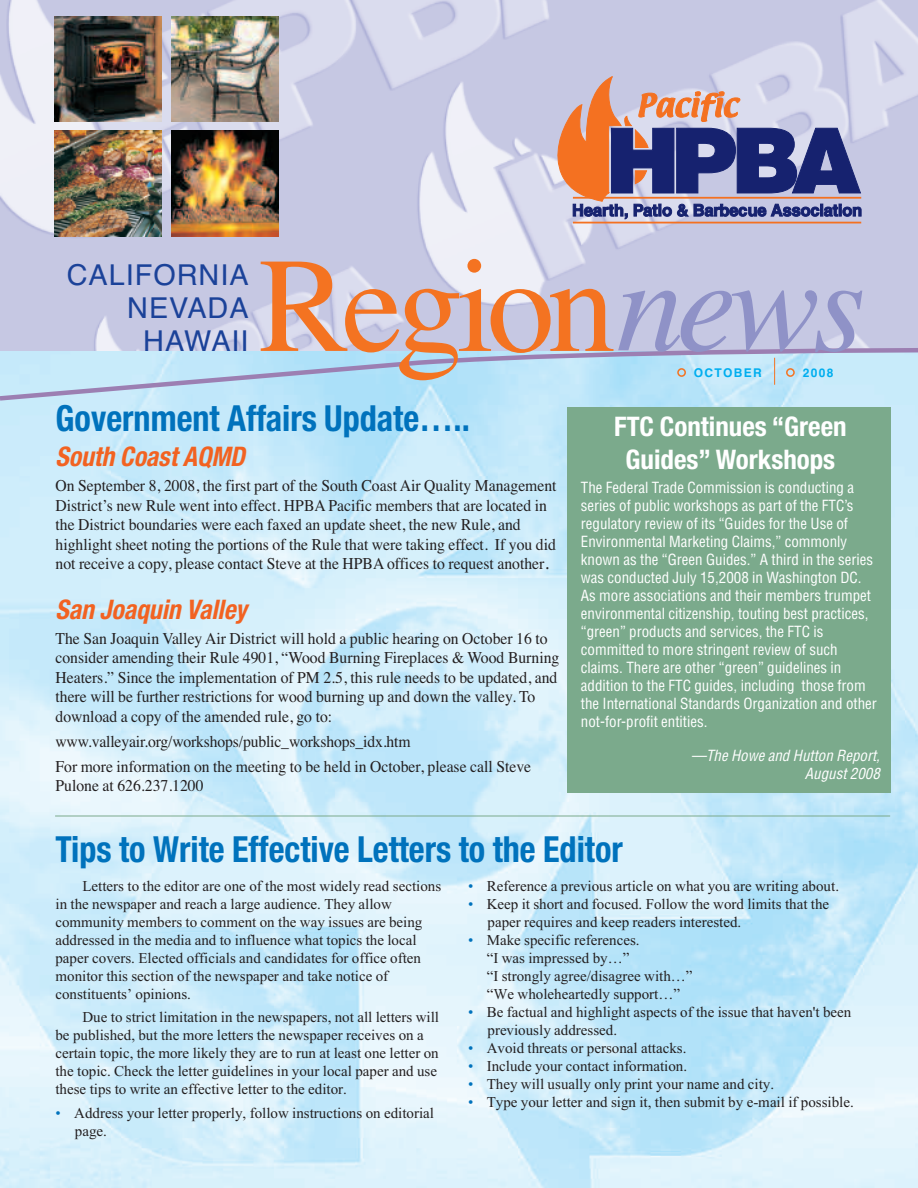
<style>
.page{position:relative;width:918px;height:1188px;background:#fff}
.page>*{position:absolute;margin:0;border:0;box-sizing:border-box;transform-origin:0 0}
.t1{font:135px "Times";letter-spacing:-.05em;color:#f47321}
.t2{font:700 condensed 36px "Helvetica Neue";color:#0072bc;scale:.95 1}
.t3{font:28.8px/33px "Helvetica";letter-spacing:.035em;color:#1b4299;text-align:right}
.t4{font:700 condensed 27px/33px "Helvetica Neue";color:#fff;text-align:center}
.t5{font:italic 700 condensed 27px "Helvetica Neue";color:#f26221;scale:.95 1}
.t6{font:16.5px/19.5px "Times";color:#231f20;scale:.95 1}
.t7{font:15px/18px "Times New Roman";color:#231f20}
.t8{font:condensed 15px/18px "Helvetica";color:#fff}
.t9{font:italic condensed 15px/18px "Helvetica";color:#fff;text-align:right}
.t10{font:12px "Helvetica Bold TT";letter-spacing:.11em;color:#00aeef}
.s1{font-family:"Times Italic TT";color:#8f92c7}
.s2{font-size:19.5px}
.s3{color:#0072bc}
</style>
<div class="page">
<img style="left:0;top:403px;width:918px;height:785px">
<img style="left:0;top:0;width:918px;height:345px">
<svg style="left:0;top:345px;width:918px;height:58px;background:#bcdbf2"></svg>
<img style="left:54px;top:130px;width:108px;height:106px">
<img style="left:54px;top:16px;width:108px;height:105px">
<img style="left:171px;top:130px;width:108px;height:106px">
<img style="left:171px;top:16px;width:108px;height:105px">
<hr style="left:573px;top:222px;width:288px;height:1px;background:#f47121">
<svg style="left:558px;top:77px;width:303px;height:142px;background:#9788a1"></svg>
<svg style="left:774px;top:358px;width:1px;height:27px"></svg>
<svg style="left:677px;top:368px;width:9px;height:9px"></svg>
<svg style="left:786px;top:368px;width:9px;height:9px"></svg>
<div style="left:567px;top:407px;width:324px;height:386px;background:#7baa8c"></div>
<hr style="left:55px;top:816px;width:835px;height:1px;background:#7baa8c">
<h3 class="t3" style="left:67px;top:258px;width:183px">CALIFORNIA<br>NEVADA<br>HAWAII</h3>
<h1 class="t1" style="left:259px;top:225px;width:608px">Region<span class="s1">news</span></h1>
<p class="t10" style="left:694px;top:365px;width:69px">OCTOBER</p>
<p class="t10" style="left:803px;top:365px;width:32px">2008</p>
<h2 class="t2" style="left:56px;top:405px;width:438px">Government Affairs Update…..</h2>
<h3 class="t5" style="left:56px;top:447px;width:201px">South Coast AQMD</h3>
<p class="t6" style="left:56px;top:476px;width:529px">On September 8, 2008, the first part of the South Coast Air Quality Management District’s new Rule went into effect. HPBA Pacific members that are located in the District boundaries were each faxed an update sheet, the new Rule, and highlight sheet noting the portions of the Rule that were taking effect. If you did not receive a copy, please contact Steve at the HPBA offices to request another<span class="s2">.</span></p>
<h3 class="t5" style="left:56px;top:600px;width:203px">San Joaquin Valley</h3>
<p class="t6" style="left:55px;top:628px;width:532px">The San Joaquin Valley Air District will hold a public hearing on October 16 to consider amending their Rule 4901, “Wood Burning Fireplaces &amp; Wood Burning Heaters.” Since the implementation of PM 2.5, this rule needs to be updated, and there will be further restrictions for wood burning up and down the valley. To download a copy of the amended rule, go to:</p>
<p class="t6" style="left:56px;top:729px;width:502px;line-height:24.9px">www.valleyair.org/workshops/public_workshops_idx.htm<br>For more information on the meeting to be held in October, please call Steve</p>
<p class="t6" style="left:56px;top:776px;width:157px">Pulone at 626.237.1200</p>
<h3 class="t4" style="left:614px;top:413px;width:234px">FTC Continues “Green<br>Guides” Workshops</h3>
<p class="t8" style="left:581px;top:479px;width:297px">The Federal Trade Commission is conducting a series of public workshops as part of the FTC’s regulatory review of its “Guides for the Use of Environmental Marketing Claims,” commonly known as the “Green Guides.” A third in the series was conducted July 15,2008 in Washington DC.<br>As more associations and their members trumpet environmental citizenship, touting best practices, “green” products and services, the FTC is committed to more stringent review of such claims. There are other “green” guidelines in addition to the FTC guides, including those from the International Standards Organization and other not-for-profit entities.</p>
<p class="t9" style="left:691px;top:747px;width:190px">—The Howe and Hutton Report,<br>August 2008</p>
<h2 class="t2" style="left:56px;top:836px;width:599px">Tips to Write Effective Letters to the Editor</h2>
<p class="t7" style="left:55px;top:877px;width:387px;text-indent:27px">Letters to the editor are one of the most widely read sections in the newspaper and reach a large audience. They allow community members to comment on the way issues are being addressed in the media and to influence what topics the local paper covers. Elected officials and candidates for office often monitor this section of the newspaper and take notice of constituents’ opinions.</p>
<p class="t7" style="left:55px;top:1008px;width:385px;text-indent:27px">Due to strict limitation in the newspapers, not all letters will be published, but the more letters the newspaper receives on a certain topic, the more likely they are to run at least one letter on the topic. Check the letter guidelines in your local paper and use these tips to write an effective letter to the editor.</p>
<p class="t7" style="left:75px;top:1104px;width:361px;text-indent:-19px"><span class="s3">•</span> Address your letter properly, follow instructions on editorial page.</p>
<p class="t7" style="left:468px;top:877px;width:373px"><span class="s3">•</span> Reference a previous article on what you are writing about.</p>
<p class="t7" style="left:488px;top:895px;width:343px;text-indent:-19px"><span class="s3">•</span> Keep it short and focused. Follow the word limits that the paper requires and keep readers interested.</p>
<p class="t7" style="left:487px;top:931px;width:207px;text-indent:-19px"><span class="s3">•</span> Make specific references.<br>“I was impressed by…”<br>“I strongly agree/disagree with…” “We wholeheartedly support…”</p>
<p class="t7" style="left:488px;top:1003px;width:365px;text-indent:-19px"><span class="s3">•</span> Be factual and highlight aspects of the issue that haven't been previously addressed.</p>
<p class="t7" style="left:468px;top:1039px;width:220px"><span class="s3">•</span> Avoid threats or personal attacks.</p>
<p class="t7" style="left:468px;top:1057px;width:221px"><span class="s3">•</span> Include your contact information.</p>
<p class="t7" style="left:468px;top:1075px;width:308px"><span class="s3">•</span> They will usually only print your name and city.</p>
<p class="t7" style="left:468px;top:1093px;width:387px"><span class="s3">•</span> Type your letter and sign it, then submit by e-mail if possible.</p>
</div>
